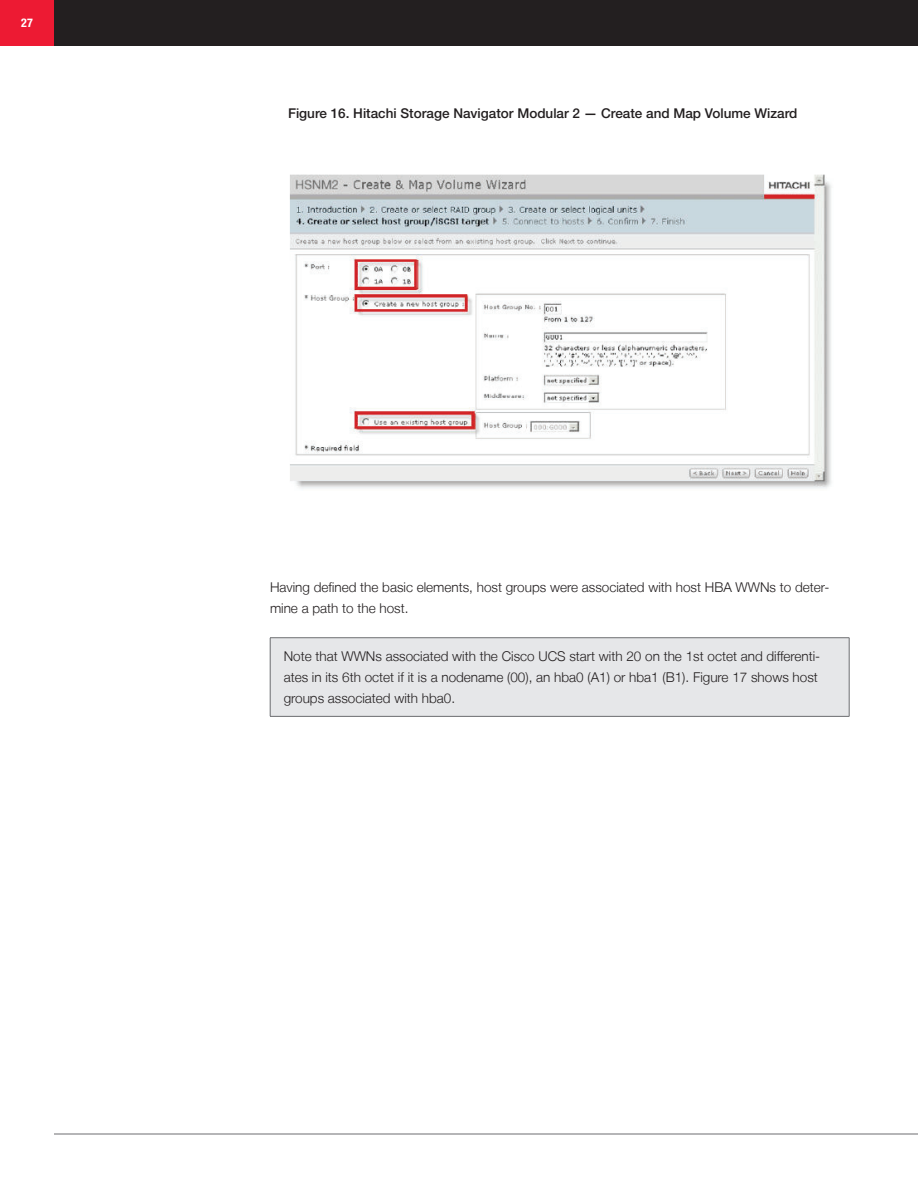
<style>
.page{position:relative;width:918px;height:1188px;background:#fff}
.page>*{position:absolute;margin:0;border:0;box-sizing:border-box;transform-origin:0 0}
.t1{font:300 13.5px/21px "Helvetica Neue LT";color:#231f20}
.t2{font:500 13.5px "Helvetica Neue LT Std";color:#231f20}
.t3{font:700 condensed 12px "Helvetica Neue LT Std";color:#fff}
</style>
<div class="page">
<hr style="left:54px;top:1134px;width:864px;height:1px;background:#6c6d70">
<div style="left:54px;top:0;width:864px;height:46px;background:#231f20"></div>
<div style="left:0;top:0;width:54px;height:46px;background:#ed1a33"></div>
<div style="left:270px;top:638px;width:579px;height:78px;background:#e6e7e9"></div>
<hr style="left:270px;top:637px;width:579px;height:1px;background:#6c6d70">
<hr style="left:270px;top:638px;width:1px;height:78px;background:#6c6d70">
<hr style="left:849px;top:638px;width:1px;height:78px;background:#6c6d70">
<hr style="left:270px;top:716px;width:579px;height:1px;background:#6c6d70">
<img style="left:290px;top:174px;width:541px;height:315px">
<p class="t3" style="left:21px;top:16px;width:13px">27</p>
<p class="t2" style="left:288px;top:105px;width:511px">Figure 16. Hitachi Storage Navigator Modular 2 — Create and Map Volume Wizard</p>
<p class="t1" style="left:270px;top:577px;width:561px">Having defined the basic elements, host groups were associated with host HBA WWNs to deter&shy;mine a path to the host.</p>
<p class="t1" style="left:284px;top:645px;width:538px">Note that WWNs associated with the Cisco UCS start with 20 on the 1st octet and differenti&shy;ates in its 6th octet if it is a nodename (00), an hba0 (A1) or hba1 (B1). Figure 17 shows host groups associated with hba0.</p>
</div>
